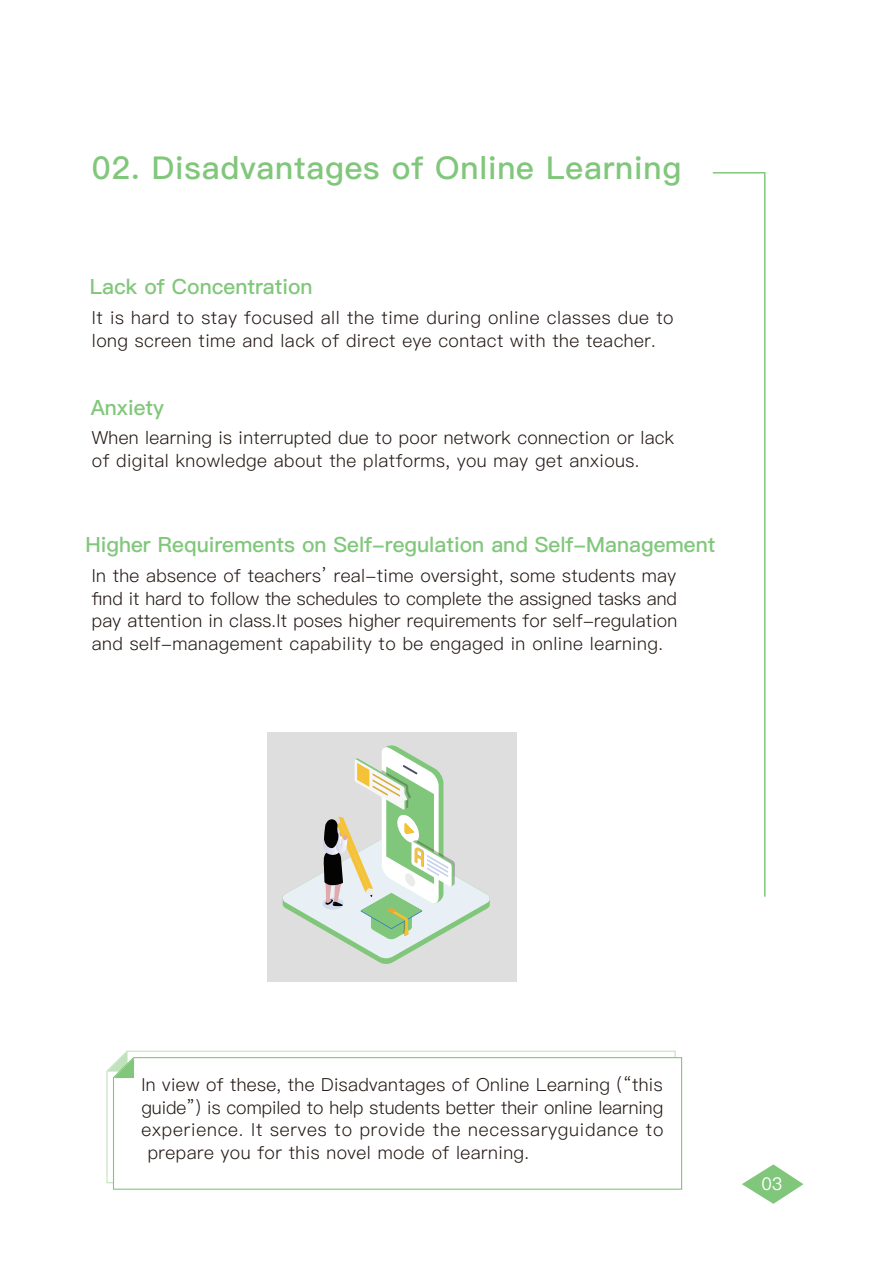
<style>
.page{position:relative;width:893px;height:1263px;background:#fff}
.page>*{position:absolute;margin:0;border:0;box-sizing:border-box;transform-origin:0 0}
.t1{font:31.5px "Ping Fang SC Bold";letter-spacing:.025em;color:#81c77b}
.t2{font:21px "Ping Fang SC Bold";color:#81c77b}
.t3{font:18px/22.5px "Ping Fang SC Regular";letter-spacing:.025em;color:#221713}
.t4{font:18px "Ping Fang SC Regular";color:#221713}
.t5{font:18px "Ping Fang SC Regular";letter-spacing:.045em;color:#221713}
.t6{font:17.55px "Ping Fang SC Medium";color:#fff}
</style>
<div class="page">
<svg style="left:742px;top:1164px;width:61px;height:40px"></svg>
<hr style="left:713px;top:172px;width:52px;height:2px;background:#81c77b">
<hr style="left:764px;top:172px;width:1px;height:725px;background:#81c77b">
<div style="left:267px;top:733px;width:249px;height:249px;background:#dedede"></div>
<svg style="left:282px;top:745px;width:208px;height:219px"></svg>
<svg style="left:106px;top:1050px;width:570px;height:133px"></svg>
<svg style="left:112px;top:1056px;width:571px;height:134px"></svg>
<svg style="left:107px;top:1051px;width:27px;height:27px"></svg>
<h1 class="t1" style="left:92px;top:149px;width:591px">02. Disadvantages of Online Learning</h1>
<p class="t2" style="left:90px;top:274px;width:224px">Lack of Concentration</p>
<p class="t3" style="left:92px;top:307px;width:583px">It is hard to stay focused all the time during online classes due to long screen time and lack of direct eye contact with the teacher.</p>
<p class="t2" style="left:91px;top:395px;width:75px">Anxiety</p>
<p class="t3" style="left:92px;top:427px;width:584px">When learning is interrupted due to poor network connection or lack of digital knowledge about the platforms, you may get anxious.</p>
<p class="t2" style="left:85px;top:532px;width:631px">Higher Requirements on Self-regulation and Self-Management</p>
<p class="t3" style="left:92px;top:565px;width:587px;text-align:justify">In the absence of teachers’ real-time oversight, some students may find it hard to follow the schedules to complete the assigned tasks and pay attention in class.It poses higher requirements for self-regulation and self-management capability to be engaged in online learning.</p>
<p class="t3" style="left:141px;top:1074px;width:523px">In view of these, the Disadvantages of Online Learning (“this</p>
<p class="t4" style="left:141px;top:1096px;width:523px">guide”) is compiled to help students better their online learning</p>
<p class="t5" style="left:141px;top:1119px;width:524px">experience. It serves to provide the necessaryguidance to</p>
<p class="t3" style="left:148px;top:1141px;width:383px">prepare you for this novel mode of learning.</p>
<p class="t6" style="left:761px;top:1174px;width:23px">03</p>
</div>
